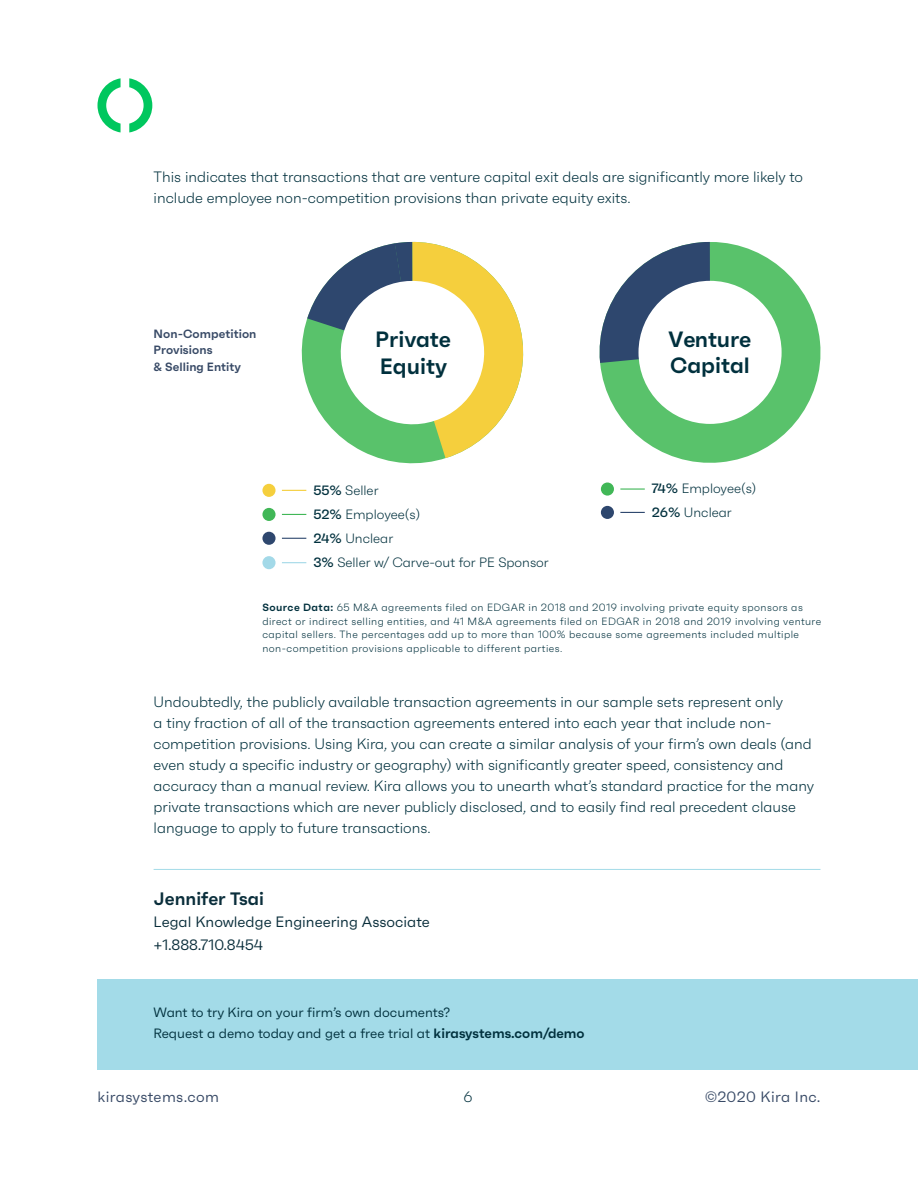
<style>
.page{position:relative;width:918px;height:1188px;background:#fff}
.page>*{position:absolute;margin:0;border:0;box-sizing:border-box;transform-origin:0 0}
.t1{font:600 22.2px/26.5px "Faktum";color:#00303d}
.t2{font:600 22.05px/26.5px "Faktum";color:#00303d}
.t3{font:600 18px "Faktum";color:#0a2e3b}
.t4{font:300 15px/21px "Faktum";color:#00303d}
.t5{font:15px/22.5px "Faktum";color:#0a2e3b}
.t6{font:15px "Faktum";letter-spacing:.025em;color:#384a66}
.t7{font:13.5px/21px "Faktum";color:#00303d}
.t8{font:300 13.5px/24px "Faktum";color:#00303d}
.t9{font:600 12px/16.5px "Faktum";letter-spacing:.005em;color:#384a66}
.t10{font:300 10.5px/13.5px "Faktum";letter-spacing:.04em;color:#00303d}
.s1{font-weight:500}
.s2{font-weight:600}
</style>
<div class="page">
<svg style="left:600px;top:241px;width:221px;height:222px;fill:#59c26b"></svg>
<svg style="left:599px;top:242px;width:111px;height:121px"></svg>
<div style="left:639px;top:281px;width:143px;height:143px;background:#fff;border-radius:50%"></div>
<svg style="left:301px;top:241px;width:145px;height:223px"></svg>
<svg style="left:307px;top:242px;width:217px;height:216px"></svg>
<div style="left:98px;top:979px;width:820px;height:91px;background:#a3dbe8"></div>
<div style="left:262px;top:508px;width:14px;height:13px;background:#41b757;border-radius:50%"></div>
<div style="left:262px;top:532px;width:14px;height:13px;background:#2e476e;border-radius:50%"></div>
<svg style="left:282px;top:514px;width:24px;height:1px"></svg>
<svg style="left:282px;top:538px;width:24px;height:1px"></svg>
<div style="left:262px;top:556px;width:14px;height:13px;background:#a3d9e8;border-radius:50%"></div>
<svg style="left:282px;top:562px;width:24px;height:1px"></svg>
<div style="left:262px;top:484px;width:14px;height:13px;background:#f5cf3d;border-radius:50%"></div>
<svg style="left:282px;top:490px;width:24px;height:1px"></svg>
<div style="left:601px;top:483px;width:13px;height:13px;background:#41b757;border-radius:50%"></div>
<div style="left:601px;top:506px;width:13px;height:13px;background:#2e476e;border-radius:50%"></div>
<hr style="left:620px;top:488px;width:25px;height:2px;background:#41b757">
<svg style="left:620px;top:512px;width:25px;height:1px"></svg>
<hr style="left:154px;top:869px;width:667px;height:1px;background:#a3dbe8">
<svg style="left:97px;top:78px;width:24px;height:54px"></svg>
<svg style="left:129px;top:78px;width:23px;height:54px"></svg>
<p class="t4" style="left:154px;top:166px;width:651px">This indicates that transactions that are venture capital exit deals are significantly more likely to include employee non-competition provisions than private equity exits.</p>
<p class="t9" style="left:154px;top:325px;width:104px">Non-Competition<br>Provisions<br>&amp; Selling Entity</p>
<h1 class="t1" style="left:375px;top:326px;width:77px">Private<br>Equity</h1>
<h2 class="t2" style="left:669px;top:326px;width:84px">Venture<br>Capital</h2>
<p class="t8" style="left:652px;top:476px;width:106px"><span class="s1">74%</span> Employee(s)<br><span class="s1">26%</span> Unclear</p>
<p class="t8" style="left:313px;top:479px;width:237px"><span class="s1">55%</span> Seller<br><span class="s1">52%</span> Employee(s)<br><span class="s1">24%</span> Unclear<br><span class="s1">3%</span> Seller w/ Carve-out for PE Sponsor</p>
<p class="t10" style="left:262px;top:601px;width:560px"><span class="s2">Source Data:</span> 65 M&amp;A agreements filed on EDGAR in 2018 and 2019 involving private equity sponsors as direct or indirect selling entities, and 41 M&amp;A agreements filed on EDGAR in 2018 and 2019 involving venture capital sellers. The percentages add up to more than 100% because some agreements included multiple non-competition provisions applicable to different parties.</p>
<p class="t4" style="left:154px;top:691px;width:662px">Undoubtedly, the publicly available transaction agreements in our sample sets represent only<br>a tiny fraction of all of the transaction agreements entered into each year that include non&shy;competition provisions. Using Kira, you can create a similar analysis of your firm’s own deals (and even study a specific industry or geography) with significantly greater speed, consistency and accuracy than a manual review. Kira allows you to unearth what’s standard practice for the many private transactions which are never publicly disclosed, and to easily find real precedent clause language to apply to future transactions.</p>
<p class="t3" style="left:154px;top:888px;width:112px">Jennifer Tsai</p>
<p class="t5" style="left:154px;top:911px;width:278px">Legal Knowledge Engineering Associate +1.888.710.8454</p>
<p class="t7" style="left:154px;top:1002px;width:433px">Want to try Kira on your firm’s own documents?<br>Request a demo today and get a free trial at <span class="s2">kirasystems.com/demo</span></p>
<p class="t6" style="left:98px;top:1088px;width:123px">kirasystems.com</p>
<p class="t4" style="left:464px;top:1087px;width:10px">6</p>
<p class="t6" style="left:705px;top:1088px;width:117px">©2020 Kira Inc.</p>
</div>
